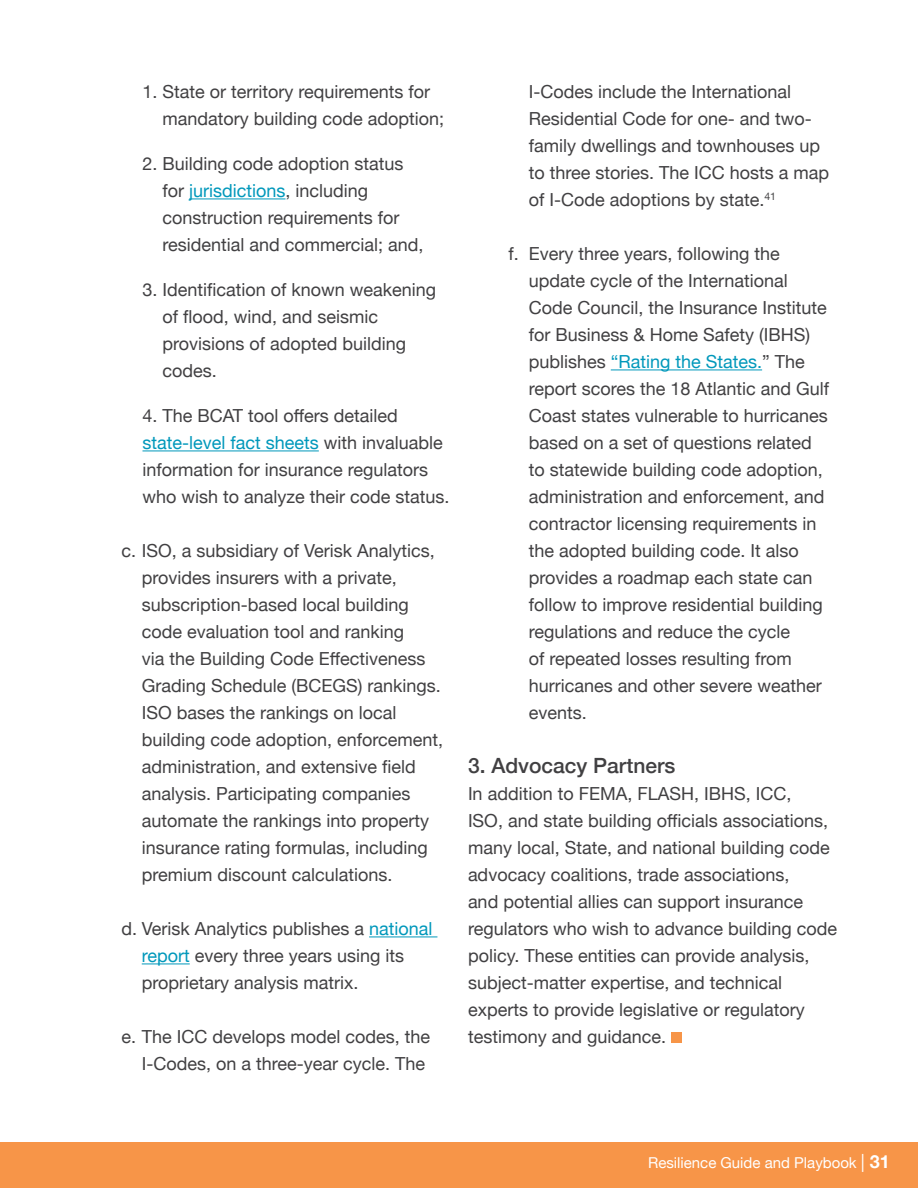
<style>
.page{position:relative;width:918px;height:1188px;background:#fff}
.page>*{position:absolute;margin:0;border:0;box-sizing:border-box;transform-origin:0 0}
.t1{font:500 21px "Helvetica Neue";color:#414042}
.t2{font:18px/27px "Helvetica Neue";color:#414042}
.t3{font:15px "Helvetica Neue";color:#fff}
.s1{color:#0098bb}
.s2{font-size:18px}
.s3{font-weight:700;font-size:18px}
</style>
<div class="page">
<div style="left:0;top:1142px;width:918px;height:46px;background:#f79548"></div>
<hr style="left:189px;top:198px;width:97px;height:1px;background:#0098bb">
<hr style="left:142px;top:450px;width:177px;height:1px;background:#0098bb">
<hr style="left:369px;top:936px;width:68px;height:1px;background:#0098bb">
<hr style="left:142px;top:963px;width:48px;height:1px;background:#0098bb">
<hr style="left:611px;top:369px;width:151px;height:1px;background:#0098bb">
<div style="left:671px;top:1032px;width:11px;height:11px;background:#f79548"></div>
<p class="t2" style="left:163px;top:79px;width:283px;text-indent:-20px">1. State or territory requirements for mandatory building code adoption;</p>
<p class="t2" style="left:163px;top:151px;width:263px;text-indent:-20px">2. Building code adoption status for <span class="s1">jurisdictions</span>, including construction requirements for residential and commercial; and,</p>
<p class="t2" style="left:163px;top:277px;width:275px;text-indent:-20px">3. Identification of known weakening of flood, wind, and seismic provisions of adopted building codes.</p>
<p class="t2" style="left:142px;top:403px;width:308px">4. The BCAT tool offers detailed <span class="s1">state-level fact sheets</span> with invaluable information for insurance regulators who wish to analyze their code status.</p>
<p class="t2" style="left:142px;top:538px;width:303px;text-indent:-20px">c. ISO, a subsidiary of Verisk Analytics, provides insurers with a private, subscription-based local building code evaluation tool and ranking<br>via the Building Code Effectiveness Grading Schedule (BCEGS) rankings.<br>ISO bases the rankings on local building code adoption, enforcement, administration, and extensive field analysis. Participating companies automate the rankings into property insurance rating formulas, including premium discount calculations.</p>
<p class="t2" style="left:142px;top:916px;width:292px;text-indent:-20px">d. Verisk Analytics publishes a <span class="s1">national report</span> every three years using its proprietary analysis matrix.</p>
<p class="t2" style="left:121px;top:1024px;width:310px;text-align:right">e. The ICC develops model codes, the<br>I-Codes, on a three-year cycle. The</p>
<p class="t2" style="left:529px;top:79px;width:302px">I-Codes include the International Residential Code for one- and two&shy;family dwellings and townhouses up to three stories. The ICC hosts a map of I-Code adoptions by state.<sup>41</sup></p>
<p class="t2" style="left:529px;top:241px;width:302px;text-indent:-20px">f. Every three years, following the update cycle of the International Code Council, the Insurance Institute for Business &amp; Home Safety (IBHS) publishes <span class="s1">“Rating the States.</span>” The report scores the 18 Atlantic and Gulf Coast states vulnerable to hurricanes based on a set of questions related to statewide building code adoption, administration and enforcement, and contractor licensing requirements in the adopted building code. It also provides a roadmap each state can follow to improve residential building regulations and reduce the cycle<br>of repeated losses resulting from hurricanes and other severe weather events.</p>
<p class="t1" style="left:468px;top:749px;width:209px">3. Advocacy Partners</p>
<p class="t2" style="left:468px;top:781px;width:371px">In addition to FEMA, FLASH, IBHS, ICC,<br>ISO, and state building officials associations, many local, State, and national building code advocacy coalitions, trade associations,<br>and potential allies can support insurance regulators who wish to advance building code policy. These entities can provide analysis, subject-matter expertise, and technical experts to provide legislative or regulatory testimony and guidance.</p>
<p class="t3" style="left:648px;top:1152px;width:243px">Resilience Guide and Playbook <span class="s2">|</span> <span class="s3">31</span></p>
</div>
